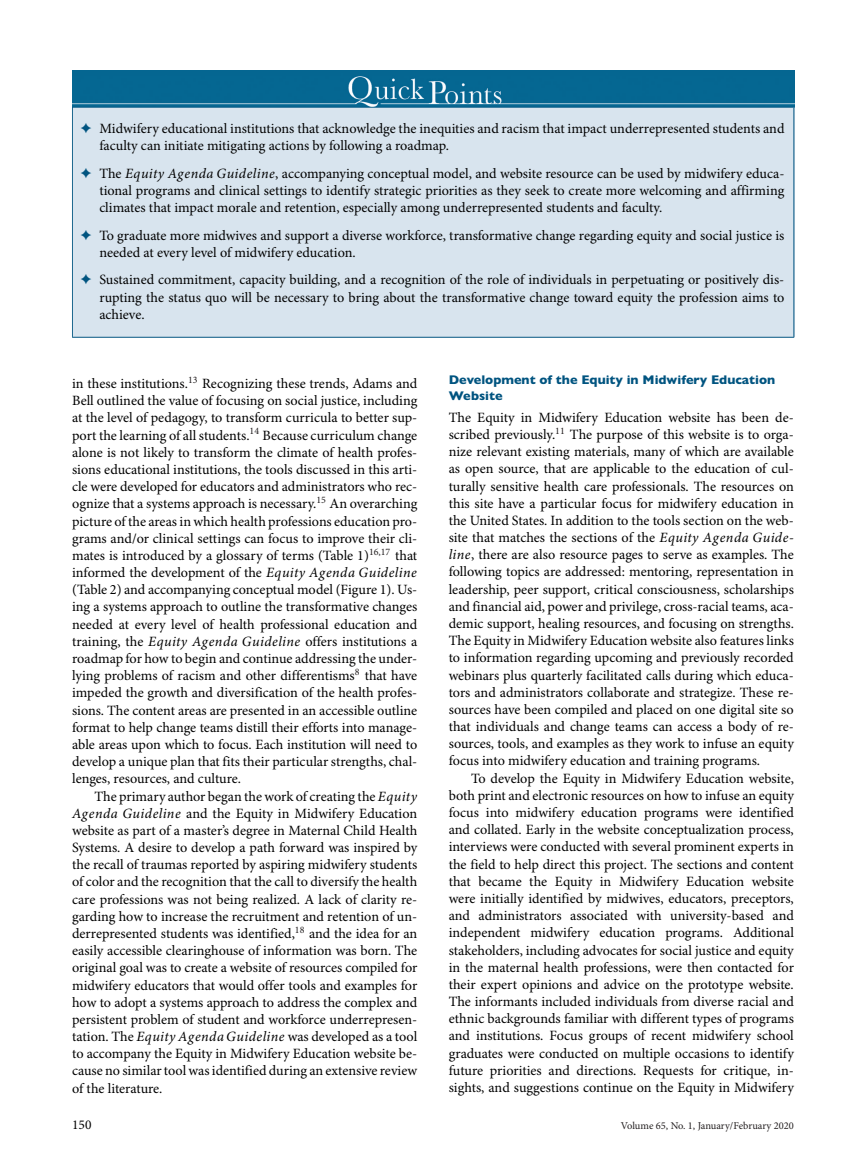
<style>
.page{position:relative;width:864px;height:1161px;background:#fff}
.page>*{position:absolute;margin:0;border:0;box-sizing:border-box;transform-origin:0 0}
.t1{font:14.25px/17.2px "Minion Pro";color:#000;text-align:justify}
.t2{font:13.5px "Minion Pro";color:#000}
.t3{font:800 12.75px/15.8px "Gill Sans";color:#005480}
.t4{font:10.5px "Minion Pro";color:#231f20}
.s1{color:#005480}
.s2{font-style:italic}
</style>
<div class="page">
<img style="left:72px;top:70px;width:722px;height:37px">
<hr style="left:72px;top:107px;width:722px;height:1px;background:#005480">
<hr style="left:72px;top:108px;width:1px;height:229px;background:#005480">
<div style="left:73px;top:108px;width:722px;height:229px;background:#d8e4ee"></div>
<hr style="left:794px;top:108px;width:1px;height:229px;background:#005480">
<hr style="left:72px;top:337px;width:722px;height:1px;background:#005480">
<p class="t1" style="left:99px;top:121px;width:687px;text-indent:-19px"><span class="s1">✦</span> Midwifery educational institutions that acknowledge the inequities and racism that impact underrepresented students and faculty can initiate mitigating actions by following a roadmap.</p>
<p class="t1" style="left:99px;top:166px;width:687px;text-indent:-19px"><span class="s1">✦</span> The <span class="s2">Equity Agenda Guideline</span>, accompanying conceptual model, and website resource can be used by midwifery educa&shy;tional programs and clinical settings to identify strategic priorities as they seek to create more welcoming and affirming climates that impact morale and retention, especially among underrepresented students and faculty.</p>
<p class="t1" style="left:99px;top:228px;width:687px;text-indent:-19px"><span class="s1">✦</span> To graduate more midwives and support a diverse workforce, transformative change regarding equity and social justice is needed at every level of midwifery education.</p>
<p class="t1" style="left:99px;top:273px;width:687px;text-indent:-19px"><span class="s1">✦</span> Sustained commitment, capacity building, and a recognition of the role of individuals in perpetuating or positively dis&shy;rupting the status quo will be necessary to bring about the transformative change toward equity the profession aims to achieve.</p>
<p class="t1" style="left:72px;top:376px;width:347px">in these institutions.<sup>13</sup> Recognizing these trends, Adams and Bell outlined the value of focusing on social justice, including at the level of pedagogy, to transform curricula to better sup&shy;port the learning of all students.<sup>14</sup> Because curriculum change alone is not likely to transform the climate of health profes&shy;sions educational institutions, the tools discussed in this arti&shy;cle were developed for educators and administrators who rec&shy;ognize that a systems approach is necessary.<sup>15</sup> An overarching picture of the areas in which health professions education pro&shy;grams and/or clinical settings can focus to improve their cli&shy;mates is introduced by a glossary of terms (Table 1)<sup>16,17</sup> that informed the development of the <span class="s2">Equity Agenda Guideline </span>(Table 2) and accompanying conceptual model (Figure 1). Us&shy;ing a systems approach to outline the transformative changes needed at every level of health professional education and training, the <span class="s2">Equity Agenda Guideline</span> offers institutions a roadmap for how to begin and continue addressing the under&shy;lying problems of racism and other differentisms<sup>8</sup> that have impeded the growth and diversification of the health profes&shy;sions. The content areas are presented in an accessible outline format to help change teams distill their efforts into manage&shy;able areas upon which to focus. Each institution will need to develop a unique plan that fits their particular strengths, chal&shy;lenges, resources, and culture.</p>
<p class="t1" style="left:72px;top:789px;width:347px;text-indent:22px">The primary author began the work of creating the <span class="s2">Equity Agenda Guideline</span> and the Equity in Midwifery Education website as part of a master’s degree in Maternal Child Health Systems. A desire to develop a path forward was inspired by the recall of traumas reported by aspiring midwifery students of color and the recognition that the call to diversify the health care professions was not being realized. A lack of clarity re&shy;garding how to increase the recruitment and retention of un&shy;derrepresented students was identified,<sup>18</sup> and the idea for an easily accessible clearinghouse of information was born. The original goal was to create a website of resources compiled for midwifery educators that would offer tools and examples for how to adopt a systems approach to address the complex and persistent problem of student and workforce underrepresen&shy;tation. The <span class="s2">Equity Agenda Guideline</span> was developed as a tool to accompany the Equity in Midwifery Education website be&shy;cause no similar tool was identified during an extensive review of the literature.</p>
<p class="t3" style="left:449px;top:374px;width:328px">Development of the Equity in Midwifery Education<br>Website</p>
<p class="t1" style="left:449px;top:410px;width:347px">The Equity in Midwifery Education website has been de&shy;scribed previously.<sup>11</sup> The purpose of this website is to orga&shy;nize relevant existing materials, many of which are available as open source, that are applicable to the education of cul&shy;turally sensitive health care professionals. The resources on this site have a particular focus for midwifery education in the United States. In addition to the tools section on the web&shy;site that matches the sections of the <span class="s2">Equity Agenda Guide&shy;line</span>, there are also resource pages to serve as examples. The following topics are addressed: mentoring, representation in leadership, peer support, critical consciousness, scholarships and financial aid, power and privilege, cross-racial teams, aca&shy;demic support, healing resources, and focusing on strengths.<br>The Equity in Midwifery Education website also features links to information regarding upcoming and previously recorded webinars plus quarterly facilitated calls during which educa&shy;tors and administrators collaborate and strategize. These re&shy;sources have been compiled and placed on one digital site so that individuals and change teams can access a body of re&shy;sources, tools, and examples as they work to infuse an equity focus into midwifery education and training programs.</p>
<p class="t1" style="left:449px;top:771px;width:347px;text-indent:22px">To develop the Equity in Midwifery Education website, both print and electronic resources on how to infuse an equity focus into midwifery education programs were identified and collated. Early in the website conceptualization process, interviews were conducted with several prominent experts in the field to help direct this project. The sections and content that became the Equity in Midwifery Education website were initially identified by midwives, educators, preceptors, and administrators associated with university-based and independent midwifery education programs. Additional stakeholders, including advocates for social justice and equity in the maternal health professions, were then contacted for their expert opinions and advice on the prototype website.<br>The informants included individuals from diverse racial and ethnic backgrounds familiar with different types of programs and institutions. Focus groups of recent midwifery school graduates were conducted on multiple occasions to identify future priorities and directions. Requests for critique, in&shy;sights, and suggestions continue on the Equity in Midwifery</p>
<p class="t2" style="left:72px;top:1119px;width:21px">150</p>
<p class="t4" style="left:621px;top:1121px;width:175px">Volume 65, No. 1, January/February 2020</p>
</div>
